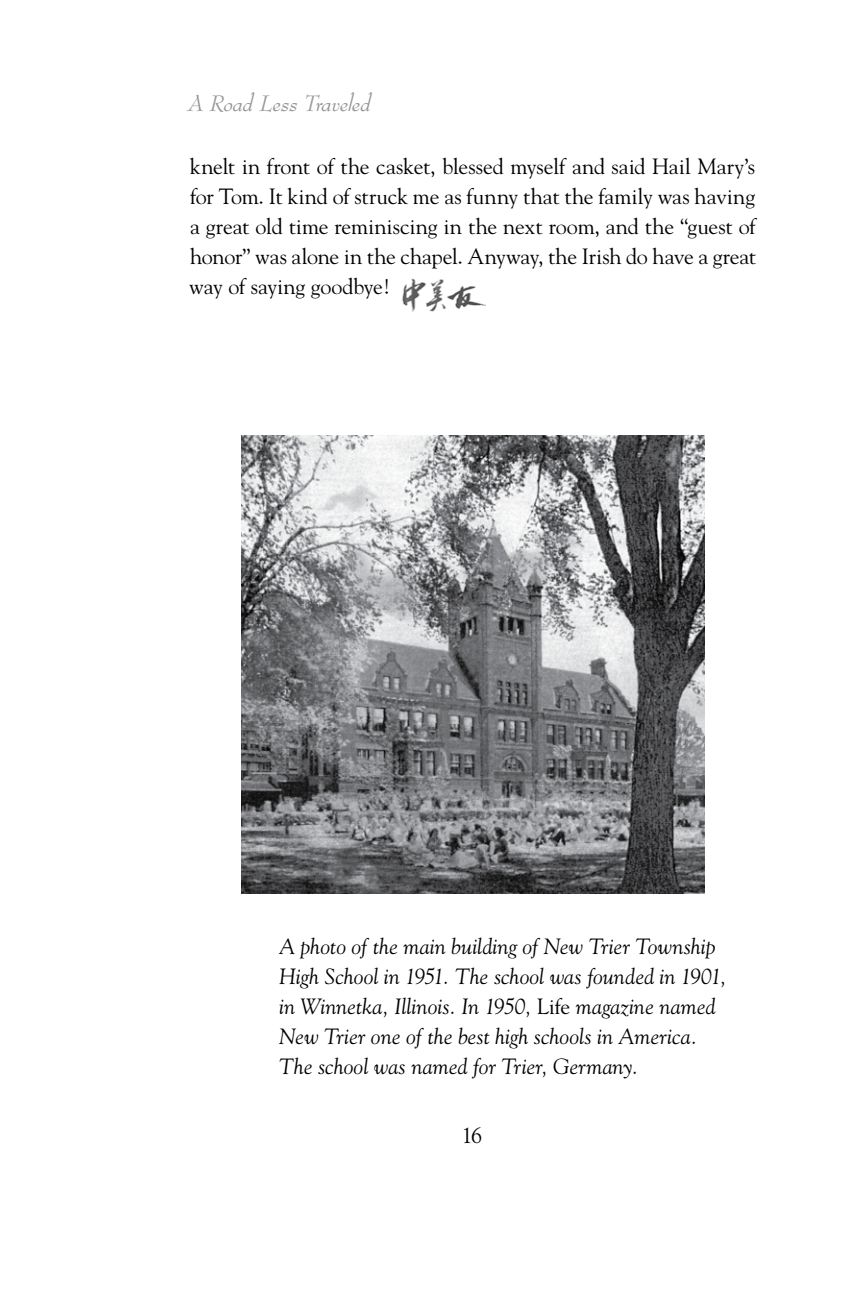
<style>
.page{position:relative;width:864px;height:1296px;background:#fff}
.page>*{position:absolute;margin:0;border:0;box-sizing:border-box;transform-origin:0 0}
.t1{font:22px/30px "Goudy";letter-spacing:-.01em;color:#000;text-align:justify}
.t2{font:italic 22px/30px "Goudy";letter-spacing:.005em;color:#000}
.t3{font:italic 22px "Bernhard Modern BT";color:#939598}
.s1{font-style:normal}
</style>
<div class="page">
<img style="left:402px;top:279px;width:83px;height:32px">
<img style="left:241px;top:435px;width:463px;height:459px">
<p class="t3" style="left:189px;top:89px;width:184px">A Road Less Traveled</p>
<p class="t1" style="left:189px;top:151px;width:568px">knelt in front of the casket, blessed myself and said Hail Mary’s for Tom. It kind of struck me as funny that the family was having a great old time reminiscing in the next room, and the “guest of honor” was alone in the chapel. Anyway, the Irish do have a great way of saying goodbye!</p>
<p class="t2" style="left:279px;top:931px;width:449px">A photo of the main building of New Trier Township High School in 1951. The school was founded in 1901, in Winnetka, Illinois. In 1950, <span class="s1">Life</span> magazine named New Trier one of the best high schools in America.<br>The school was named for Trier, Germany.</p>
<p class="t1" style="left:462px;top:1120px;width:22px">16</p>
</div>
